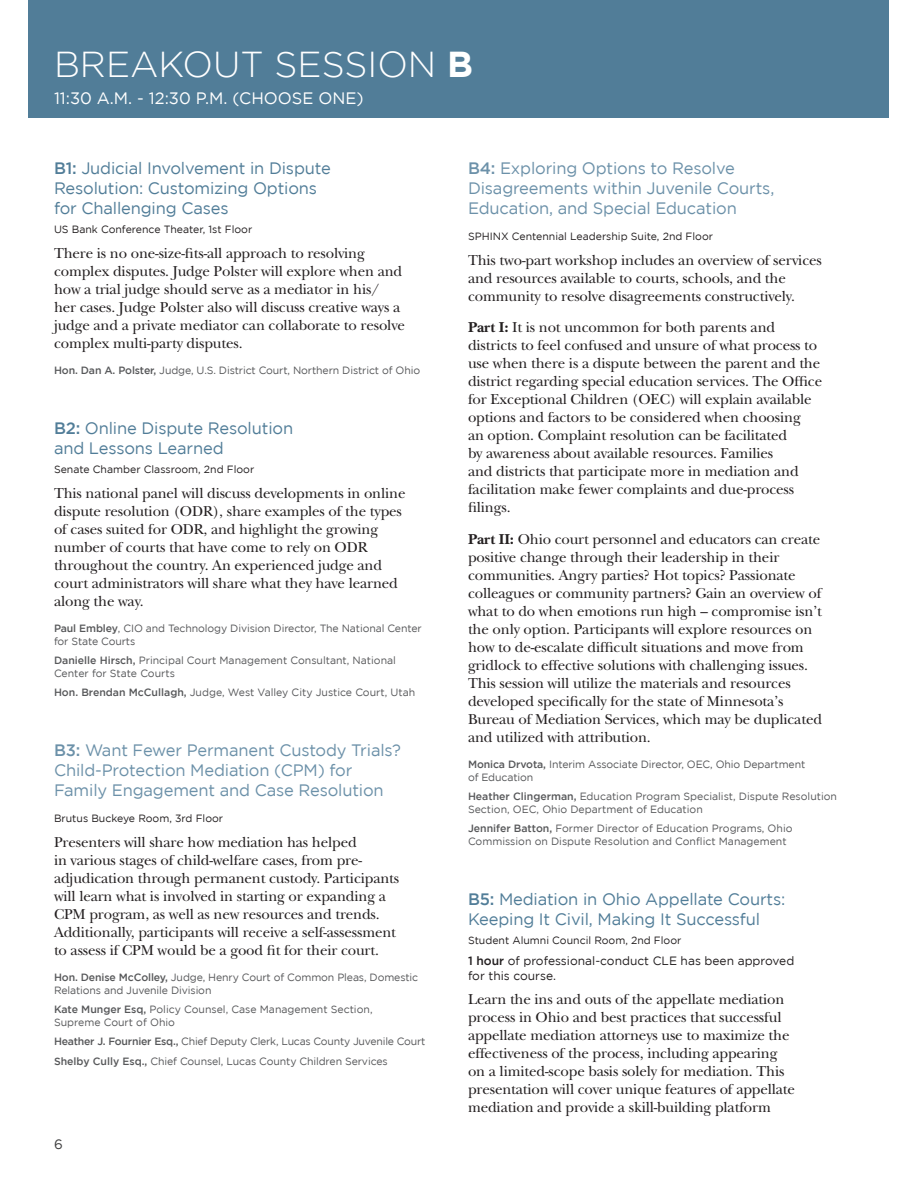
<style>
.page{position:relative;width:918px;height:1188px;background:#fff}
.page>*{position:absolute;margin:0;border:0;box-sizing:border-box;transform-origin:0 0}
.t1{font:300 36px "Gotham";color:#fff}
.Description_Title{font:16.5px/19.8px "Gotham";letter-spacing:-.01em;color:#517d98}
.Location{font:16.5px/19.8px "Gotham";letter-spacing:-.01em;color:#6c91a9}
.First_Presenter{font:16.5px/19.8px "Gotham";letter-spacing:-.01em;color:#6c91a9}
.t2{font:16.5px "Gotham";color:#fff}
.Body{font:15px/18px "New Baskerville Std";letter-spacing:-.01em;color:#231f20}
.t3{font:13.5px "Gotham";color:#3e3e3f}
.Name{font:12px/14.4px "Gotham";color:#231f20}
.Following_Presenters{font:10.5px/12.6px "Gotham";color:#57585a}
.First_Presenter-2{font:10.5px/12.6px "Gotham";letter-spacing:-.01em;color:#57585a}
.Room{font:10.5px "Gotham";color:#231f20}
.Following_Presenters-2{font:10.5px "Gotham";letter-spacing:-.02em;color:#57585a}
.s1{font-weight:700}
.s2{font-weight:500}
</style>
<div class="page">
<div style="left:28px;top:0;width:860px;height:117px;background:#517d98"></div>
<p class="t1" style="left:54px;top:45px;width:421px">BREAKOUT SESSION <span class="s1">B</span></p>
<p class="t2" style="left:54px;top:89px;width:311px">11:30 A.M. - 12:30 P.M. (CHOOSE ONE)</p>
<p class="Description_Title" style="left:54px;top:158px;width:278px"><span class="s2">B1:</span> Judicial Involvement in Dispute<br>Resolution: Customizing Options for Challenging Cases</p>
<p class="Room" style="left:54px;top:223px;width:200px">US Bank Conference Theater, 1st Floor</p>
<p class="Body" style="left:54px;top:244px;width:352px">There is no one-size-fits-all approach to resolving complex disputes. Judge Polster will explore when and how a trial judge should serve as a mediator in his/ her cases. Judge Polster also will discuss creative ways a judge and a private mediator can collaborate to resolve complex multi-party disputes.</p>
<p class="First_Presenter-2" style="left:54px;top:364px;width:368px"><span class="s2">Hon. Dan A. Polster,</span> Judge, U.S. District Court, Northern District of Ohio</p>
<p class="Description_Title" style="left:54px;top:418px;width:241px"><span class="s2">B2:</span> Online Dispute Resolution and Lessons Learned</p>
<p class="Room" style="left:54px;top:464px;width:202px">Senate Chamber Classroom, 2nd Floor</p>
<p class="Body" style="left:54px;top:484px;width:353px">This national panel will discuss developments in online dispute resolution (ODR), share examples of the types of cases suited for ODR, and highlight the growing number of courts that have come to rely on ODR throughout the country. An experienced judge and court administrators will share what they have learned along the way.</p>
<p class="First_Presenter-2" style="left:54px;top:622px;width:369px"><span class="s2">Paul Embley</span>, CIO and Technology Division Director, The National Center for State Courts</p>
<p class="Following_Presenters" style="left:54px;top:654px;width:344px"><span class="s2">Danielle Hirsch,</span> Principal Court Management Consultant, National<br>Center for State Courts</p>
<p class="Following_Presenters" style="left:54px;top:686px;width:363px"><span class="s2">Hon. Brendan McCullagh,</span> Judge, West Valley City Justice Court, Utah</p>
<p class="Location" style="left:54px;top:740px;width:348px"><span class="s2">B3:</span> Want Fewer Permanent Custody Trials?<br>Child-Protection Mediation (CPM) for<br>Family Engagement and Case Resolution</p>
<p class="Room" style="left:54px;top:813px;width:171px">Brutus Buckeye Room, 3rd Floor</p>
<p class="Body" style="left:54px;top:833px;width:347px">Presenters will share how mediation has helped<br>in various stages of child-welfare cases, from pre&shy;adjudication through permanent custody. Participants will learn what is involved in starting or expanding a CPM program, as well as new resources and trends.<br>Additionally, participants will receive a self-assessment to assess if CPM would be a good fit for their court.</p>
<p class="First_Presenter-2" style="left:54px;top:971px;width:366px"><span class="s2">Hon. Denise McColley,</span> Judge, Henry Court of Common Pleas, Domestic<br>Relations and Juvenile Division</p>
<p class="Following_Presenters" style="left:54px;top:1003px;width:320px"><span class="s2">Kate Munger Esq,</span> Policy Counsel, Case Management Section,<br>Supreme Court of Ohio</p>
<p class="Following_Presenters-2" style="left:54px;top:1036px;width:373px"><span class="s2">Heather J. Fournier Esq.,</span> Chief Deputy Clerk, Lucas County Juvenile Court</p>
<p class="Following_Presenters" style="left:54px;top:1054px;width:335px"><span class="s2">Shelby Cully Esq.,</span> Chief Counsel, Lucas County Children Services</p>
<p class="t3" style="left:54px;top:1137px;width:10px">6</p>
<p class="First_Presenter" style="left:468px;top:158px;width:308px"><span class="s2">B4:</span> Exploring Options to Resolve<br>Disagreements within Juvenile Courts,<br>Education, and Special Education</p>
<p class="Room" style="left:468px;top:231px;width:247px">SPHINX Centennial Leadership Suite, 2nd Floor</p>
<p class="Body" style="left:468px;top:251px;width:355px">This two-part workshop includes an overview of services and resources available to courts, schools, and the community to resolve disagreements constructively.</p>
<p class="Body" style="left:468px;top:319px;width:356px"><span class="s1">Part I:</span> It is not uncommon for both parents and districts to feel confused and unsure of what process to use when there is a dispute between the parent and the district regarding special education services. The Office for Exceptional Children (OEC) will explain available options and factors to be considered when choosing<br>an option. Complaint resolution can be facilitated<br>by awareness about available resources. Families<br>and districts that participate more in mediation and facilitation make fewer complaints and due-process filings.</p>
<p class="Body" style="left:468px;top:530px;width:356px"><span class="s1">Part II:</span> Ohio court personnel and educators can create positive change through their leadership in their communities. Angry parties? Hot topics? Passionate colleagues or community partners? Gain an overview of what to do when emotions run high – compromise isn’t the only option. Participants will explore resources on how to de-escalate difficult situations and move from gridlock to effective solutions with challenging issues.<br>This session will utilize the materials and resources developed specifically for the state of Minnesota’s Bureau of Mediation Services, which may be duplicated and utilized with attribution.</p>
<p class="First_Presenter-2" style="left:468px;top:758px;width:339px"><span class="s2">Monica Drvota,</span> Interim Associate Director, OEC, Ohio Department of Education</p>
<p class="Following_Presenters" style="left:468px;top:790px;width:371px"><span class="s2">Heather Clingerman,</span> Education Program Specialist, Dispute Resolution<br>Section, OEC, Ohio Department of Education</p>
<p class="Following_Presenters" style="left:468px;top:822px;width:326px"><span class="s2">Jennifer Batton,</span> Former Director of Education Programs, Ohio<br>Commission on Dispute Resolution and Conflict Management</p>
<p class="Description_Title" style="left:468px;top:889px;width:319px"><span class="s2">B5:</span> Mediation in Ohio Appellate Courts:<br>Keeping It Civil, Making It Successful</p>
<p class="Room" style="left:468px;top:934px;width:215px">Student Alumni Council Room, 2nd Floor</p>
<p class="Name" style="left:468px;top:954px;width:328px"><span class="s2">1 hour</span> of professional-conduct CLE has been approved for this course.</p>
<p class="Body" style="left:468px;top:991px;width:329px">Learn the ins and outs of the appellate mediation process in Ohio and best practices that successful appellate mediation attorneys use to maximize the effectiveness of the process, including appearing on a limited-scope basis solely for mediation. This presentation will cover unique features of appellate mediation and provide a skill-building platform</p>
</div>
